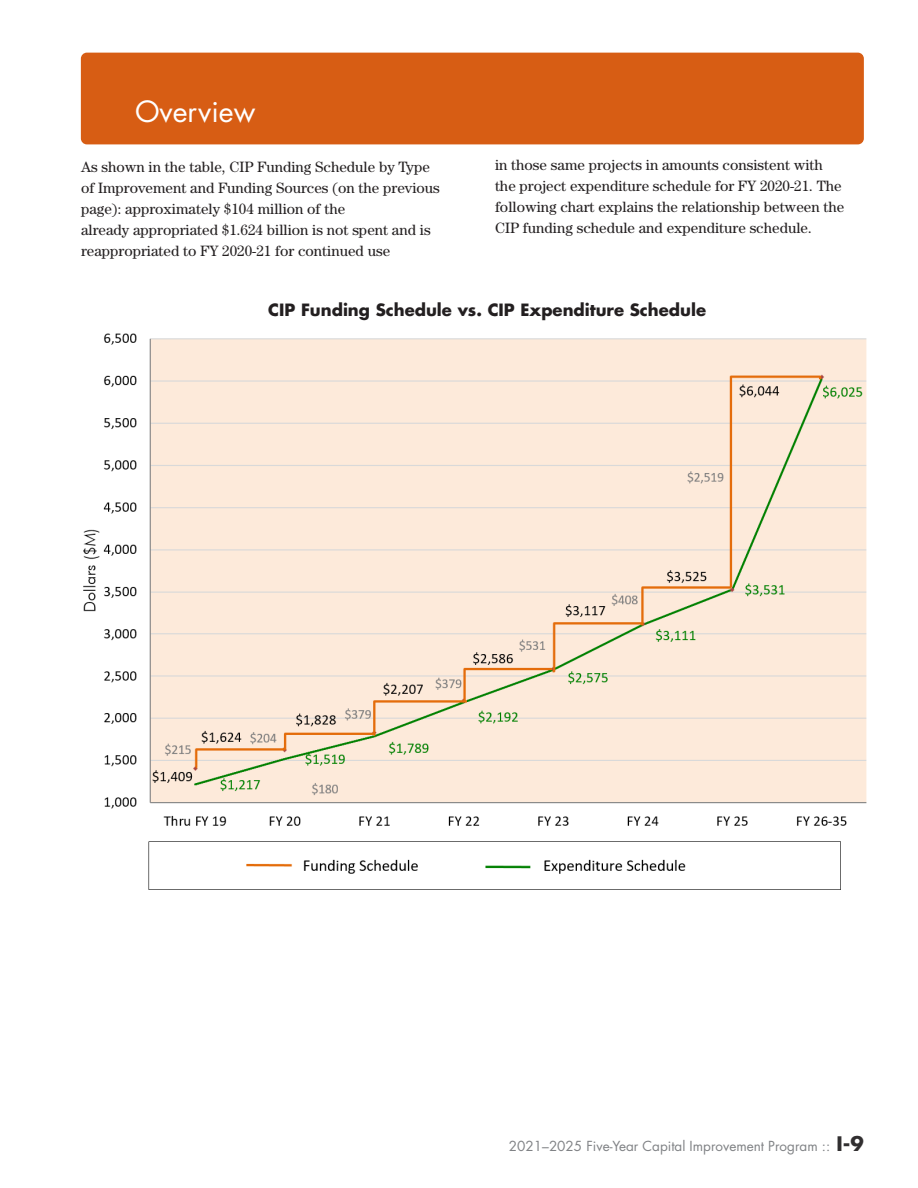
<style>
.page{position:relative;width:918px;height:1188px;background:#fff}
.page>*{position:absolute;margin:0;border:0;box-sizing:border-box;transform-origin:0 0}
.t1{font:28.5px "Futura Std";color:#fff}
.t2{font:700 16.5px "Futura Std";color:#231f20}
.t3{font:15px/21px "Century Std";color:#231f20}
.t4{font:13.5px "Futura Std";color:#808285}
.s1{font-weight:700;font-size:19.5px;color:#312f30}
</style>
<div class="page">
<div style="left:81px;top:53px;width:783px;height:91px;background:#d75d14;border-radius:6px"></div>
<img style="left:83px;top:333px;width:784px;height:557px">
<h1 class="t1" style="left:135px;top:93px;width:122px">Overview</h1>
<p class="t3" style="left:81px;top:156px;width:360px">As shown in the table, CIP Funding Schedule by Type of Improvement and Funding Sources (on the previous page): approximately $104 million of the</p>
<p class="t3" style="left:81px;top:219px;width:351px">already appropriated $1.624 billion is not spent and is reappropriated to FY 2020-21 for continued use</p>
<p class="t3" style="left:495px;top:155px;width:351px">in those same projects in amounts consistent with the project expenditure schedule for FY 2020-21. The following chart explains the relationship between the CIP funding schedule and expenditure schedule.</p>
<p class="t2" style="left:268px;top:299px;width:439px">CIP Funding Schedule vs. CIP Expenditure Schedule</p>
<p class="t4" style="left:509px;top:1138px;width:357px">2021–2025 Five-Year Capital Improvement Program :: <span class="s1">I-9</span></p>
</div>
